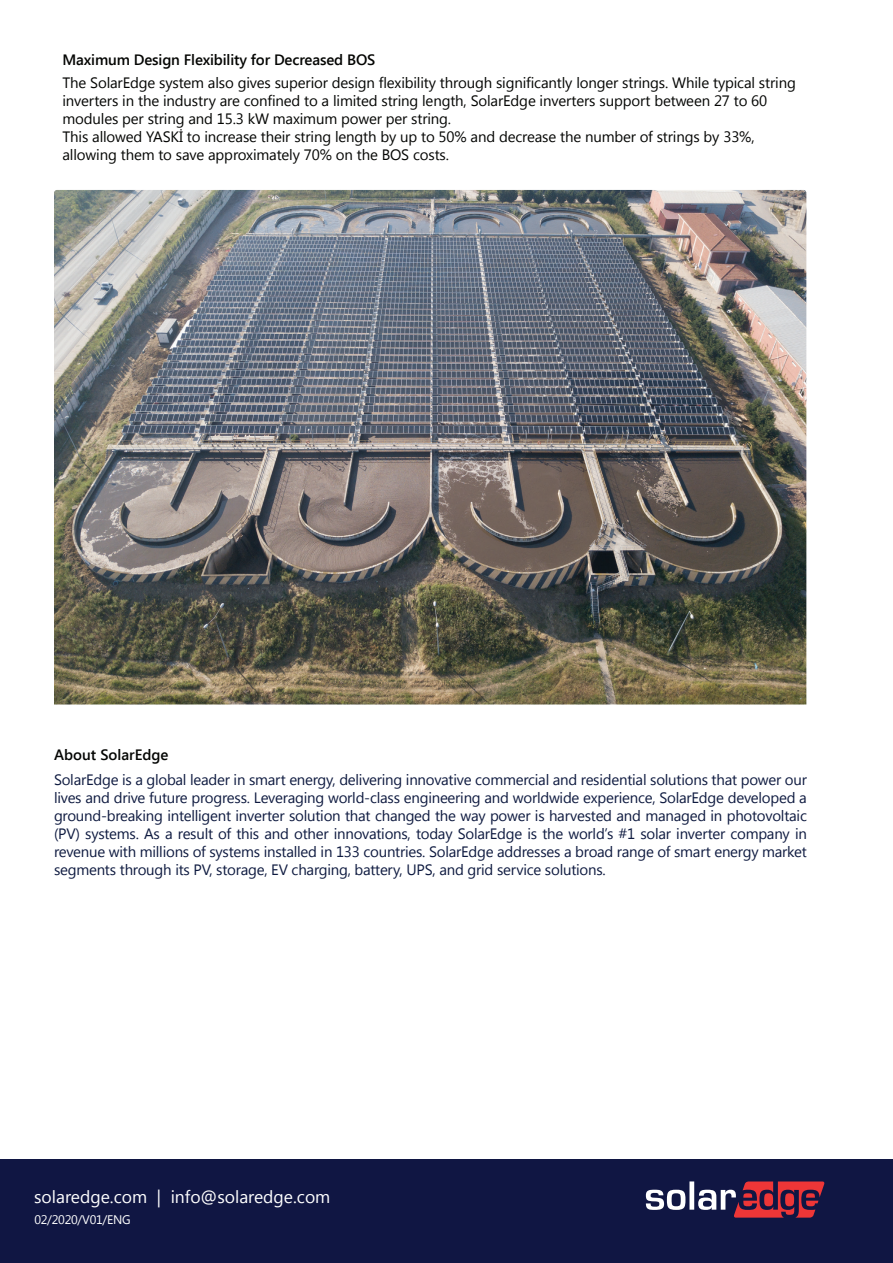
<style>
.page{position:relative;width:893px;height:1263px;background:#fff}
.page>*{position:absolute;margin:0;border:0;box-sizing:border-box;transform-origin:0 0}
.t1{font:17.55px "Segoe UI";color:#fff}
.t2{font:15px/18px "Segoe UI";letter-spacing:-.015em;color:#0e1a40;text-align:justify}
.t3{font:15px/18px "Segoe UI";letter-spacing:-.01em;color:#040503}
.t4{font:600 15px "Segoe UI";letter-spacing:-.01em;color:#040503}
.t5{font:12.45px "Segoe UI";letter-spacing:-.02em;color:#fff}
</style>
<div class="page">
<img style="left:54px;top:190px;width:752px;height:514px">
<div style="left:0;top:1159px;width:893px;height:104px;background:#101643"></div>
<svg style="left:646px;top:1181px;width:179px;height:36px"></svg>
<p class="t4" style="left:63px;top:49px;width:314px">Maximum Design Flexibility for Decreased BOS</p>
<p class="t3" style="left:63px;top:73px;width:735px">The SolarEdge system also gives superior design flexibility through significantly longer strings. While typical string inverters in the industry are confined to a limited string length, SolarEdge inverters support between 27 to 60 modules per string and 15.3 kW maximum power per string.<br>This allowed YASKİ to increase their string length by up to 50% and decrease the number of strings by 33%, allowing them to save approximately 70% on the BOS costs.</p>
<p class="t4" style="left:54px;top:745px;width:116px">About SolarEdge</p>
<p class="t2" style="left:54px;top:770px;width:754px">SolarEdge is a global leader in smart energy, delivering innovative commercial and residential solutions that power our lives and drive future progress. Leveraging world-class engineering and worldwide experience, SolarEdge developed a ground-breaking intelligent inverter solution that changed the way power is harvested and managed in photovoltaic (PV) systems. As a result of this and other innovations, today SolarEdge is the world s’ #1 solar inverter company in revenue with millions of systems installed in 133 countries. SolarEdge addresses a broad range of smart energy market segments through its PV, storage, EV charging, battery, UPS, and grid service solutions.</p>
<p class="t1" style="left:34px;top:1184px;width:115px">solaredge.com</p>
<p class="t5" style="left:34px;top:1210px;width:98px">02/2020/V01/ENG</p>
<p class="t1" style="left:157px;top:1184px;width:6px">|</p>
<p class="t1" style="left:171px;top:1184px;width:161px">info@solaredge.com</p>
</div>
